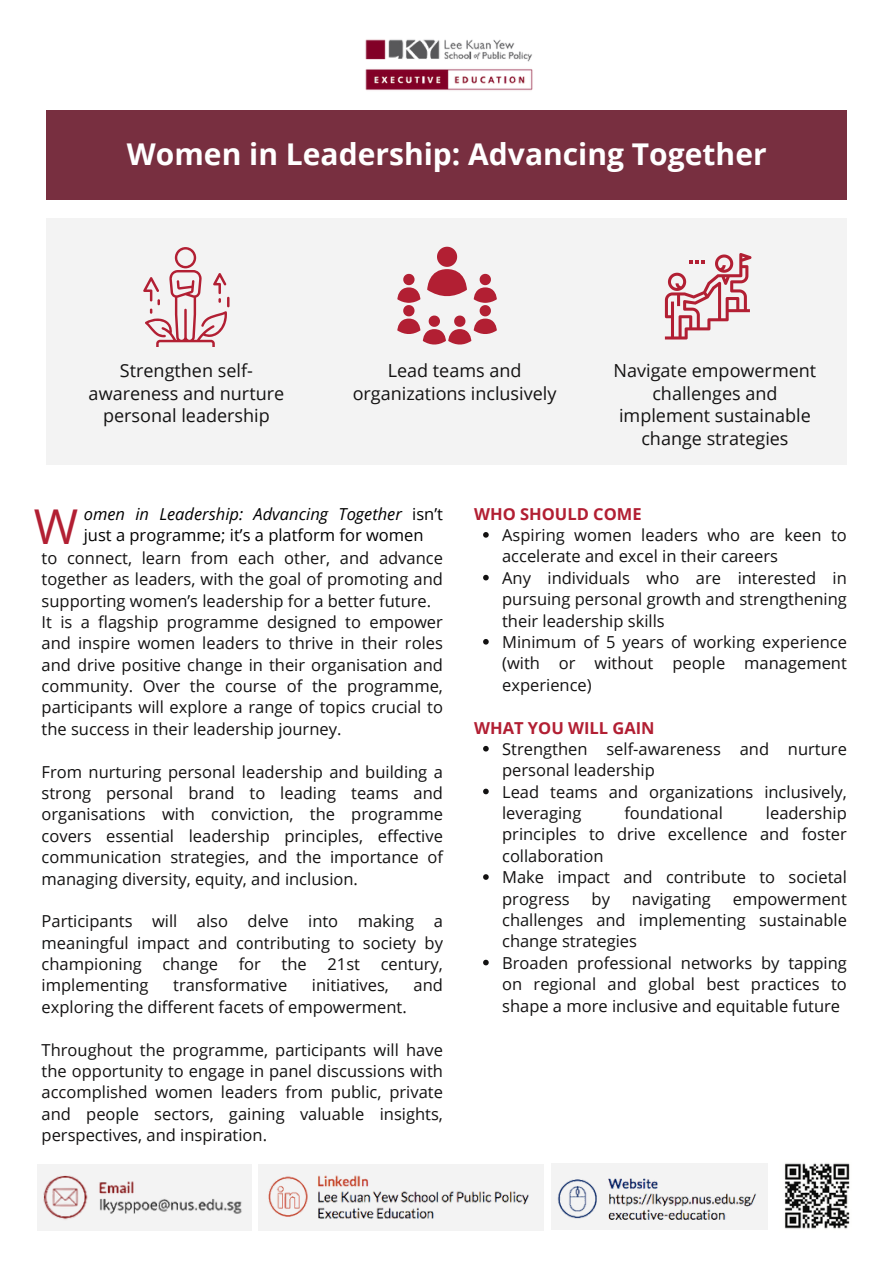
<style>
.page{position:relative;width:894px;height:1264px;background:#fff}
.page>*{position:absolute;margin:0;border:0;box-sizing:border-box;transform-origin:0 0}
.t1{font:48px "Open Sans";color:#b21f33}
.t2{font:700 30px "Open Sans";color:#fff}
.t3{font:18px/22.5px "Open Sans";color:#131212;text-align:center}
.t4{font:16.5px/21.3px "Open Sans";color:#131212;text-align:justify}
.t5{font:16.5px/21.3px "Open Sans";color:#000}
.t6{font:700 16.5px "Open Sans";color:#b21f33}
.s1{font-style:italic}
</style>
<div class="page">
<img style="left:258px;top:1164px;width:285px;height:66px">
<div style="left:37px;top:1164px;width:214px;height:66px;background:#f3f3f3"></div>
<div style="left:551px;top:1163px;width:217px;height:66px;background:#f3f3f3"></div>
<img style="left:551px;top:1178px;width:217px;height:52px">
<img style="left:43px;top:1175px;width:199px;height:45px">
<img style="left:784px;top:1163px;width:66px;height:66px">
<div style="left:47px;top:110px;width:799px;height:89px;background:#782f40"></div>
<div style="left:47px;top:218px;width:799px;height:247px;background:#f3f3f3"></div>
<svg style="left:397px;top:247px;width:99px;height:98px"></svg>
<img style="left:365px;top:39px;width:168px;height:52px">
<svg style="left:664px;top:253px;width:87px;height:86px"></svg>
<svg style="left:143px;top:247px;width:86px;height:99px"></svg>
<svg style="left:483px;top:532px;width:5px;height:5px"></svg>
<svg style="left:483px;top:575px;width:5px;height:5px"></svg>
<svg style="left:483px;top:639px;width:5px;height:5px"></svg>
<svg style="left:483px;top:746px;width:5px;height:5px"></svg>
<svg style="left:483px;top:788px;width:5px;height:6px"></svg>
<svg style="left:483px;top:874px;width:5px;height:5px"></svg>
<svg style="left:483px;top:959px;width:5px;height:6px"></svg>
<p class="t2" style="left:127px;top:133px;width:641px">Women in Leadership: Advancing Together</p>
<p class="t3" style="left:89px;top:359px;width:197px">Strengthen self&shy;awareness and nurture personal leadership</p>
<p class="t3" style="left:352px;top:359px;width:205px">Lead teams and organizations inclusively</p>
<p class="t3" style="left:613px;top:359px;width:204px">Navigate empowerment challenges and implement sustainable change strategies</p>
<p class="t5" style="left:84px;top:502px;width:360px"><span class="s1">omen in Leadership: Advancing Together</span> isn’t just a programme; it’s a platform for women</p>
<p class="t6" style="left:474px;top:502px;width:169px">WHO SHOULD COME</p>
<h2 class="t1" style="left:34px;top:493px;width:46px">W</h2>
<p class="t4" style="left:42px;top:546px;width:403px">to connect, learn from each other, and advance together as leaders, with the goal of promoting and supporting women’s leadership for a better future.</p>
<p class="t4" style="left:42px;top:611px;width:403px">It is a flagship programme designed to empower and inspire women leaders to thrive in their roles and drive positive change in their organisation and community. Over the course of the programme, participants will explore a range of topics crucial to the success in their leadership journey.</p>
<p class="t4" style="left:42px;top:760px;width:403px">From nurturing personal leadership and building a strong personal brand to leading teams and organisations with conviction, the programme covers essential leadership principles, effective communication strategies, and the importance of managing diversity, equity, and inclusion.</p>
<h2 class="t4" style="left:42px;top:910px;width:403px">Participants will also delve into making a meaningful impact and contributing to society by championing</h2>
<p class="t4" style="left:502px;top:524px;width:346px">Aspiring women leaders who are keen to accelerate and excel in their careers</p>
<p class="t4" style="left:502px;top:566px;width:346px">Any individuals who are interested in pursuing personal growth and strengthening their leadership skills</p>
<p class="t4" style="left:502px;top:631px;width:346px">Minimum of 5 years of working experience (with or without people management experience)</p>
<p class="t6" style="left:474px;top:716px;width:182px">WHAT YOU WILL GAIN</p>
<p class="t4" style="left:502px;top:737px;width:346px">Strengthen self-awareness and nurture personal leadership</p>
<p class="t4" style="left:502px;top:780px;width:346px">Lead teams and organizations inclusively, leveraging</p>
<p class="t4" style="left:624px;top:802px;width:100px">foundational</p>
<p class="t4" style="left:502px;top:802px;width:346px;text-indent:264px">leadership principles to drive excellence and foster collaboration</p>
<p class="t4" style="left:502px;top:866px;width:346px">Make impact and contribute to societal progress</p>
<p class="t4" style="left:591px;top:887px;width:20px">by</p>
<p class="t4" style="left:631px;top:887px;width:81px">navigating</p>
<p class="t4" style="left:502px;top:887px;width:346px;text-indent:230px">empowerment challenges and implementing sustainable change strategies</p>
<p class="t4" style="left:502px;top:951px;width:346px">Broaden professional networks by tapping on regional and global best practices to shape a more inclusive and equitable future</p>
<h2 class="t4" style="left:162px;top:953px;width:57px">change</h2>
<h2 class="t4" style="left:239px;top:953px;width:24px">for</h2>
<h2 class="t4" style="left:281px;top:953px;width:27px">the</h2>
<h2 class="t4" style="left:327px;top:953px;width:34px">21st</h2>
<h2 class="t4" style="left:380px;top:953px;width:64px">century,</h2>
<h2 class="t4" style="left:42px;top:974px;width:108px">implementing</h2>
<h2 class="t4" style="left:173px;top:974px;width:115px">transformative</h2>
<h2 class="t4" style="left:312px;top:974px;width:79px">initiatives,</h2>
<h2 class="t4" style="left:413px;top:974px;width:31px">and</h2>
<h2 class="t4" style="left:42px;top:995px;width:366px">exploring the different facets of empowerment.</h2>
<p class="t4" style="left:42px;top:1038px;width:403px">Throughout the programme, participants will have the opportunity to engage in panel discussions with accomplished women leaders from public, private and people sectors, gaining valuable insights, perspectives, and inspiration.</p>
</div>
